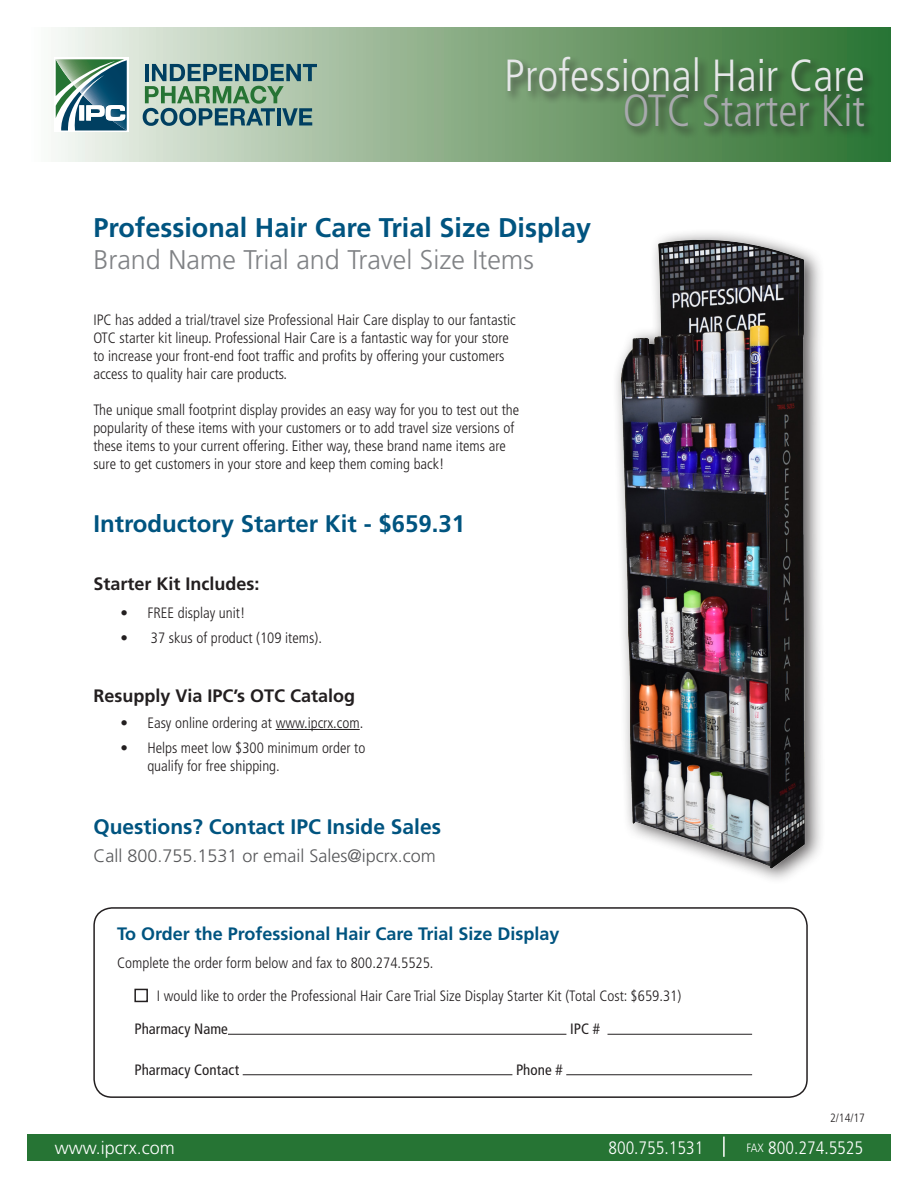
<style>
.page{position:relative;width:918px;height:1188px;background:#fff}
.page>*{position:absolute;margin:0;border:0;box-sizing:border-box;transform-origin:0 0}
.t1{font:300 condensed 45px "Frutiger LT Std";color:#e6e7e9}
.t2{font:300 condensed 45px "Frutiger LT Std";color:#a8a9ad}
.t3{font:700 27px "Frutiger LT Std";color:#005480}
.t4{font:300 27px "Frutiger LT Std";color:#808285}
.t5{font:700 24px "Frutiger LT Std";color:#005480}
.t6{font:700 21px "Frutiger LT Std";color:#005480}
.t7{font:700 18px "Frutiger LT Std";color:#005480}
.t8{font:700 18px "Frutiger LT Std";color:#231f20}
.t9{font:300 18px "Frutiger LT Std";color:#57585a}
.t10{font:300 condensed 18px "Frutiger LT Std";color:#fff}
.t11{font:300 18px "Frutiger LT Std";color:#fff}
.t12{font:300 condensed 15px/18px "Frutiger LT Std";color:#231f20}
.Form_Lines__Aside{font:condensed 15px "Frutiger LT Std";letter-spacing:.005em;color:#231f20}
.t13{font:300 condensed 12px "Frutiger LT Std";color:#231f20}
.s1{font-size:12px}
</style>
<div class="page">
<div style="left:27px;top:27px;width:864px;height:135px;background:linear-gradient(to right,#f5f5f0,#286d28)"></div>
<svg style="left:143px;top:64px;width:174px;height:62px;background:#799e94"></svg>
<svg style="left:54px;top:58px;width:75px;height:74px"></svg>
<svg style="left:56px;top:59px;width:71px;height:71px"></svg>
<div style="left:27px;top:1134px;width:864px;height:27px;background:#267434"></div>
<hr style="left:723px;top:1137px;width:2px;height:20px;background:#fff">
<div style="left:505px;top:55px;width:371px;height:84px;background:#231f20;opacity:.75"></div>
<div style="left:612px;top:228px;width:214px;height:657px;background:#231f20;opacity:.75"></div>
<img style="left:613px;top:228px;width:203px;height:645px">
<hr style="left:276px;top:729px;width:84px;height:1px;background:#231f20">
<div style="left:93px;top:907px;width:715px;height:191px;border:2px solid #231f20;border-radius:18px"></div>
<hr style="left:228px;top:1034px;width:338px;height:1px;background:#231f20">
<hr style="left:608px;top:1034px;width:144px;height:1px;background:#231f20">
<hr style="left:243px;top:1074px;width:269px;height:1px;background:#231f20">
<hr style="left:566px;top:1074px;width:186px;height:1px;background:#231f20">
<div style="left:134px;top:989px;width:14px;height:13px;border:2px solid #231f20"></div>
<h1 class="t1" style="left:504px;top:50px;width:362px">Professional Hair Care</h1>
<h1 class="t2" style="left:623px;top:85px;width:244px">OTC Starter Kit</h1>
<p class="t3" style="left:93px;top:211px;width:499px">Professional Hair Care Trial Size Display</p>
<p class="t4" style="left:93px;top:244px;width:442px">Brand Name Trial and Travel Size Items</p>
<p class="t12" style="left:93px;top:311px;width:424px">IPC has added a trial/travel size Professional Hair Care display to our fantastic OTC starter kit lineup. Professional Hair Care is a fantastic way for your store to increase your front-end foot traffic and profits by offering your customers access to quality hair care products.</p>
<p class="t12" style="left:93px;top:401px;width:427px">The unique small footprint display provides an easy way for you to test out the popularity of these items with your customers or to add travel size versions of these items to your current offering. Either way, these brand name items are sure to get customers in your store and keep them coming back!</p>
<p class="t5" style="left:93px;top:509px;width:373px">Introductory Starter Kit - $659.31</p>
<p class="t8" style="left:93px;top:573px;width:168px">Starter Kit Includes:</p>
<p class="t12" style="left:120px;top:604px;width:127px">• FREE display unit!</p>
<p class="t12" style="left:120px;top:629px;width:203px">• 37 skus of product (109 items).</p>
<p class="t8" style="left:93px;top:685px;width:263px">Resupply Via IPC’s OTC Catalog</p>
<p class="t12" style="left:120px;top:714px;width:244px">• Easy online ordering at www.ipcrx.com.</p>
<p class="t12" style="left:147px;top:739px;width:220px;text-indent:-27px">• Helps meet low $300 minimum order to qualify for free shipping.</p>
<p class="t6" style="left:93px;top:814px;width:349px">Questions? Contact IPC Inside Sales</p>
<p class="t9" style="left:93px;top:846px;width:344px">Call 800.755.1531 or email Sales@ipcrx.com</p>
<p class="t7" style="left:117px;top:923px;width:444px">To Order the Professional Hair Care Trial Size Display</p>
<p class="t12" style="left:117px;top:954px;width:318px">Complete the order form below and fax to 800.274.5525.</p>
<p class="t12" style="left:157px;top:987px;width:526px">I would like to order the Professional Hair Care Trial Size Display Starter Kit (Total Cost: $659.31)</p>
<p class="Form_Lines__Aside" style="left:134px;top:1020px;width:95px">Pharmacy Name</p>
<p class="Form_Lines__Aside" style="left:570px;top:1020px;width:31px">IPC #</p>
<p class="Form_Lines__Aside" style="left:134px;top:1061px;width:106px">Pharmacy Contact</p>
<p class="Form_Lines__Aside" style="left:516px;top:1061px;width:48px">Phone #</p>
<p class="t13" style="left:830px;top:1111px;width:37px">2/14/17</p>
<p class="t11" style="left:55px;top:1137px;width:122px">www.ipcrx.com</p>
<p class="t10" style="left:608px;top:1137px;width:97px">800.755.1531</p>
<p class="t10" style="left:747px;top:1137px;width:118px"><span class="s1">FAX</span> 800.274.5525</p>
</div>
